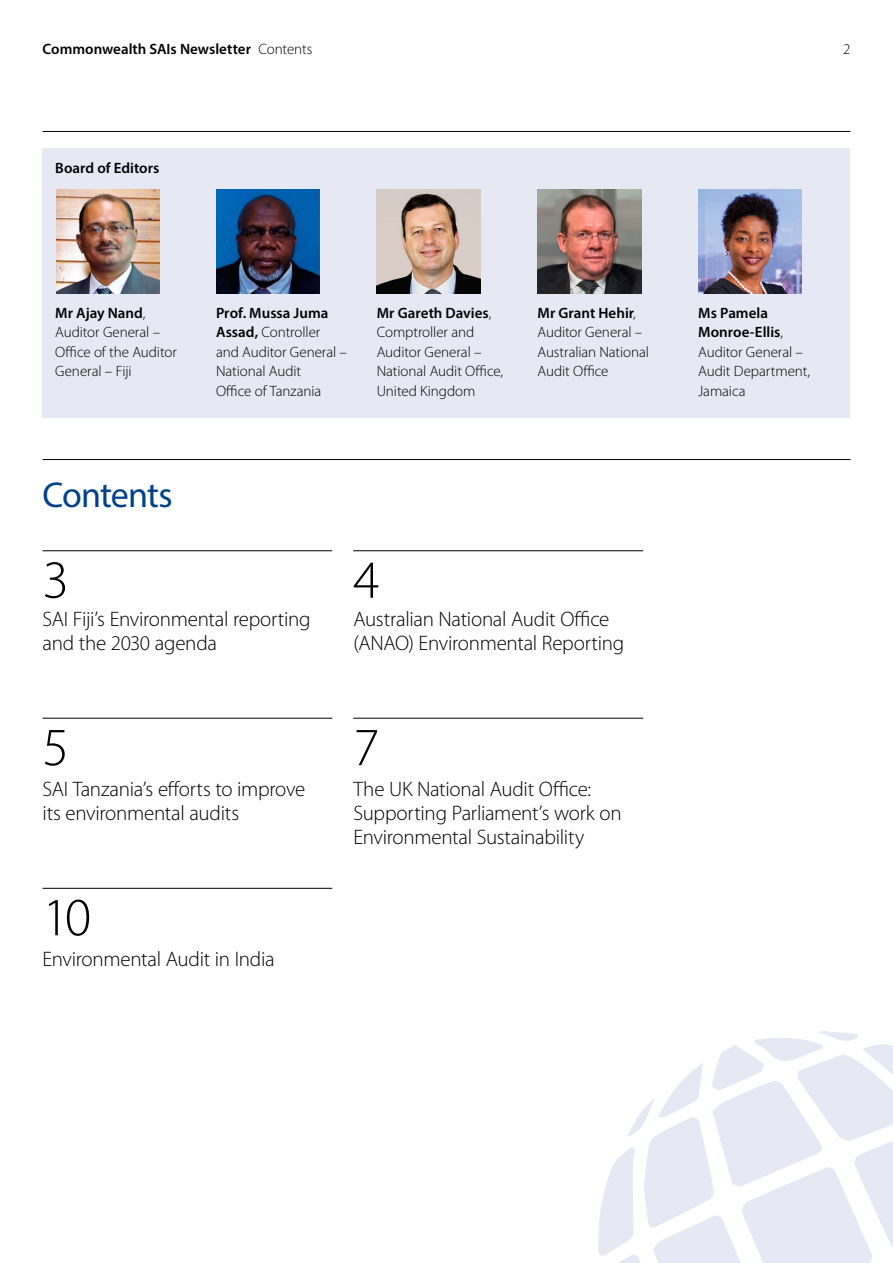
<style>
.page{position:relative;width:893px;height:1263px;background:#fff}
.page>*{position:absolute;margin:0;border:0;box-sizing:border-box;transform-origin:0 0}
.HEAD_2_14_16pt_75{font:300 54px "Myriad Pro";color:#000}
.HEAD_1_24_28pt_85{font:36px "Myriad Pro";letter-spacing:-.03em;color:#004289}
.HEAD_2_14_16pt_75-2{font:300 21px/24px "Myriad Pro";letter-spacing:-.015em;color:#000}
.BC_10_13pt_45{font:300 15px/19.5px "Myriad Pro";letter-spacing:-.005em;color:#000}
.HEAD_4_10_12_75{font:600 15px "Myriad Pro";color:#000}
.s1{font-weight:300}
.s2{font-weight:600}
</style>
<div class="page">
<svg style="left:598px;top:1031px;width:295px;height:232px"></svg>
<hr style="left:43px;top:131px;width:807px;height:1px;background:#000">
<div style="left:43px;top:149px;width:807px;height:269px;background:#e6e8f4"></div>
<img style="left:537px;top:190px;width:104px;height:103px">
<img style="left:377px;top:190px;width:103px;height:103px">
<img style="left:698px;top:190px;width:104px;height:103px">
<img style="left:216px;top:190px;width:104px;height:103px">
<hr style="left:43px;top:459px;width:807px;height:1px;background:#000">
<hr style="left:43px;top:550px;width:289px;height:1px;background:#000">
<hr style="left:43px;top:718px;width:289px;height:1px;background:#000">
<hr style="left:43px;top:888px;width:289px;height:1px;background:#000">
<hr style="left:353px;top:550px;width:290px;height:1px;background:#000">
<hr style="left:353px;top:718px;width:290px;height:1px;background:#000">
<img style="left:56px;top:190px;width:104px;height:103px">
<p class="HEAD_4_10_12_75" style="left:43px;top:39px;width:271px">Commonwealth SAIs Newsletter <span class="s1">Contents</span></p>
<p class="BC_10_13pt_45" style="left:843px;top:39px;width:9px">2</p>
<p class="HEAD_4_10_12_75" style="left:55px;top:158px;width:106px">Board of Editors</p>
<p class="BC_10_13pt_45" style="left:55px;top:303px;width:123px"><span class="s2">Mr Ajay Nand</span>,<br>Auditor General –<br>Office of the Auditor<br>General – Fiji</p>
<p class="BC_10_13pt_45" style="left:216px;top:303px;width:133px"><span class="s2">Prof. Mussa Juma<br>Assad,</span> Controller<br>and Auditor General –<br>National Audit<br>Office of Tanzania</p>
<p class="BC_10_13pt_45" style="left:377px;top:303px;width:128px"><span class="s2">Mr Gareth Davies</span>,<br>Comptroller and<br>Auditor General –<br>National Audit Office,<br>United Kingdom</p>
<p class="BC_10_13pt_45" style="left:537px;top:303px;width:113px"><span class="s2">Mr Grant Hehir</span>,<br>Auditor General –<br>Australian National<br>Audit Office</p>
<p class="BC_10_13pt_45" style="left:698px;top:303px;width:113px"><span class="s2">Ms Pamela<br>Monroe‑Ellis</span>,<br>Auditor General –<br>Audit Department,<br>Jamaica</p>
<p class="HEAD_1_24_28pt_85" style="left:43px;top:472px;width:132px">Contents</p>
<p class="HEAD_2_14_16pt_75" style="left:43px;top:550px;width:28px">3</p>
<p class="HEAD_2_14_16pt_75-2" style="left:43px;top:607px;width:270px">SAI Fiji’s Environmental reporting and the 2030 agenda</p>
<p class="HEAD_2_14_16pt_75" style="left:43px;top:717px;width:28px">5</p>
<p class="HEAD_2_14_16pt_75-2" style="left:43px;top:777px;width:264px">SAI Tanzania’s efforts to improve its environmental audits</p>
<p class="HEAD_2_14_16pt_75" style="left:43px;top:887px;width:50px">10</p>
<p class="HEAD_2_14_16pt_75-2" style="left:43px;top:947px;width:234px">Environmental Audit in India</p>
<p class="HEAD_2_14_16pt_75" style="left:353px;top:550px;width:28px">4</p>
<p class="HEAD_2_14_16pt_75-2" style="left:353px;top:607px;width:272px">Australian National Audit Office (ANAO) Environmental Reporting</p>
<p class="HEAD_2_14_16pt_75" style="left:353px;top:717px;width:28px">7</p>
<p class="HEAD_2_14_16pt_75-2" style="left:353px;top:777px;width:270px">The UK National Audit Office:<br>Supporting Parliament’s work on<br>Environmental Sustainability</p>
</div>
